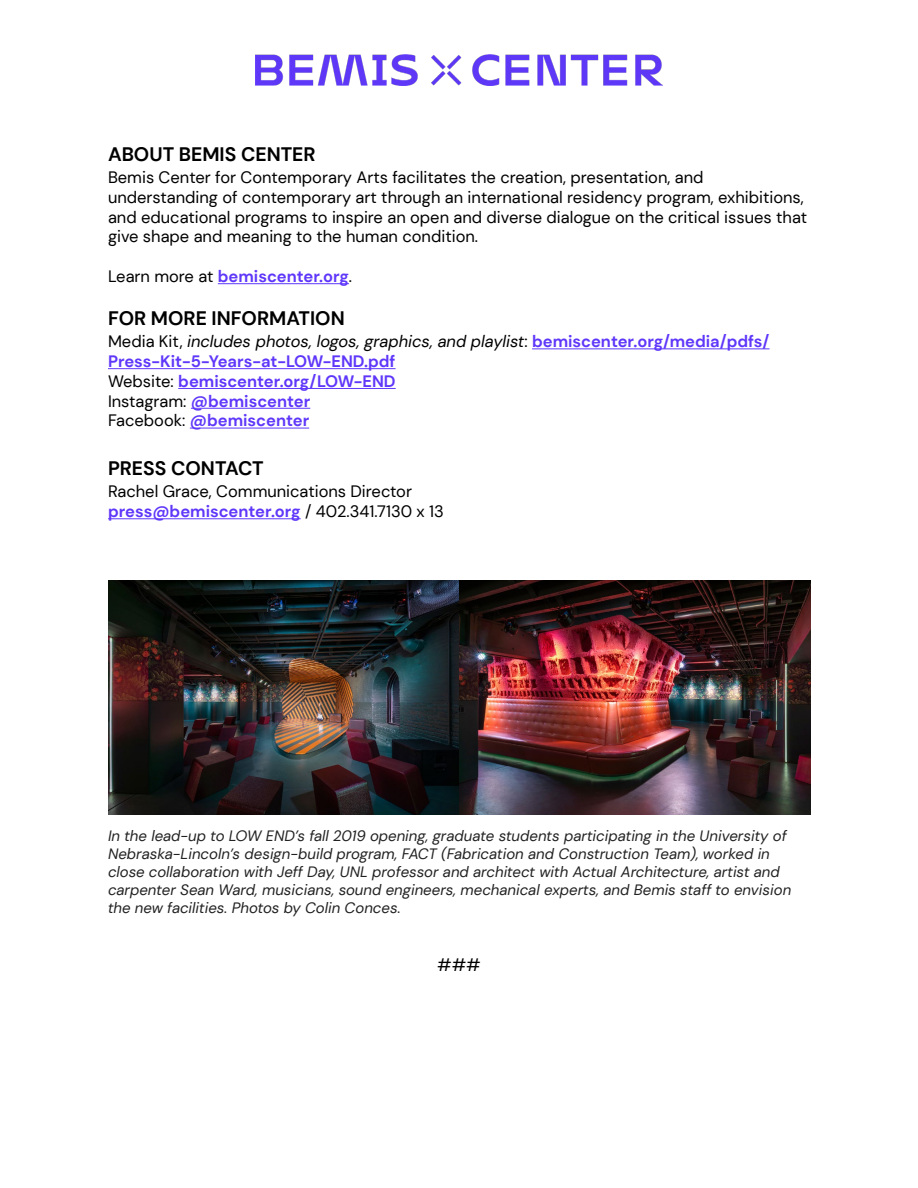
<style>
.page{position:relative;width:918px;height:1188px;background:#fff}
.page>*{position:absolute;margin:0;border:0;box-sizing:border-box;transform-origin:0 0}
.t1{font:700 19.5px "DM Sans";color:#000}
.t2{font:18px "DM Sans";color:#000}
.t3{font:16.5px/19.8px "DM Sans";color:#000}
.t4{font:700 16.5px/19.8px "DM Sans";color:#5f37fa}
.t5{font:italic 15px/18px "DM Sans";color:#222}
.s1{font-weight:400;color:#000}
.s2{font-weight:400;font-style:italic;color:#000}
.s3{font-weight:700;color:#5f37fa}
</style>
<div class="page">
<img style="left:255px;top:54px;width:408px;height:31px">
<hr style="left:218px;top:283px;width:131px;height:1px;background:#5f37fa">
<hr style="left:532px;top:348px;width:238px;height:1px;background:#5f37fa">
<hr style="left:108px;top:368px;width:288px;height:1px;background:#5f37fa">
<hr style="left:178px;top:388px;width:218px;height:1px;background:#5f37fa">
<hr style="left:191px;top:408px;width:119px;height:1px;background:#5f37fa">
<hr style="left:190px;top:428px;width:119px;height:1px;background:#5f37fa">
<hr style="left:108px;top:518px;width:193px;height:1px;background:#5f37fa">
<img style="left:108px;top:580px;width:351px;height:235px">
<img style="left:459px;top:580px;width:352px;height:235px">
<h1 class="t1" style="left:108px;top:142px;width:209px">ABOUT BEMIS CENTER</h1>
<p class="t3" style="left:108px;top:167px;width:701px">Bemis Center for Contemporary Arts facilitates the creation, presentation, and understanding of contemporary art through an international residency program, exhibitions, and educational programs to inspire an open and diverse dialogue on the critical issues that give shape and meaning to the human condition.</p>
<p class="t4" style="left:108px;top:266px;width:246px"><span class="s1">Learn more at</span> bemiscenter.org<span class="s1">.</span></p>
<h1 class="t1" style="left:108px;top:306px;width:238px">FOR MORE INFORMATION</h1>
<p class="t4" style="left:108px;top:332px;width:663px"><span class="s1">Media Kit,</span> <span class="s2">includes photos, logos, graphics, and playlist</span><span class="s1">:</span> bemiscenter.org/media/pdfs/ Press-Kit-5-Years-at-LOW-END.pdf<br><span class="s1">Website:</span> bemiscenter.org/LOW-END<br><span class="s1">Instagram:</span> @bemiscenter<br><span class="s1">Facebook:</span> @bemiscenter</p>
<h1 class="t1" style="left:108px;top:456px;width:157px">PRESS CONTACT</h1>
<p class="t3" style="left:108px;top:482px;width:337px">Rachel Grace, Communications Director <span class="s3">press@bemiscenter.org</span> / 402.341.7130 x 13</p>
<p class="t5" style="left:108px;top:827px;width:685px">In the lead-up to LOW END’s fall 2019 opening, graduate students participating in the University of Nebraska-Lincoln’s design-build program, FACT (Fabrication and Construction Team), worked in close collaboration with Jeff Day, UNL professor and architect with Actual Architecture, artist and carpenter Sean Ward, musicians, sound engineers, mechanical experts, and Bemis staff to envision the new facilities. Photos by Colin Conces.</p>
<p class="t2" style="left:437px;top:953px;width:45px">###</p>
</div>
